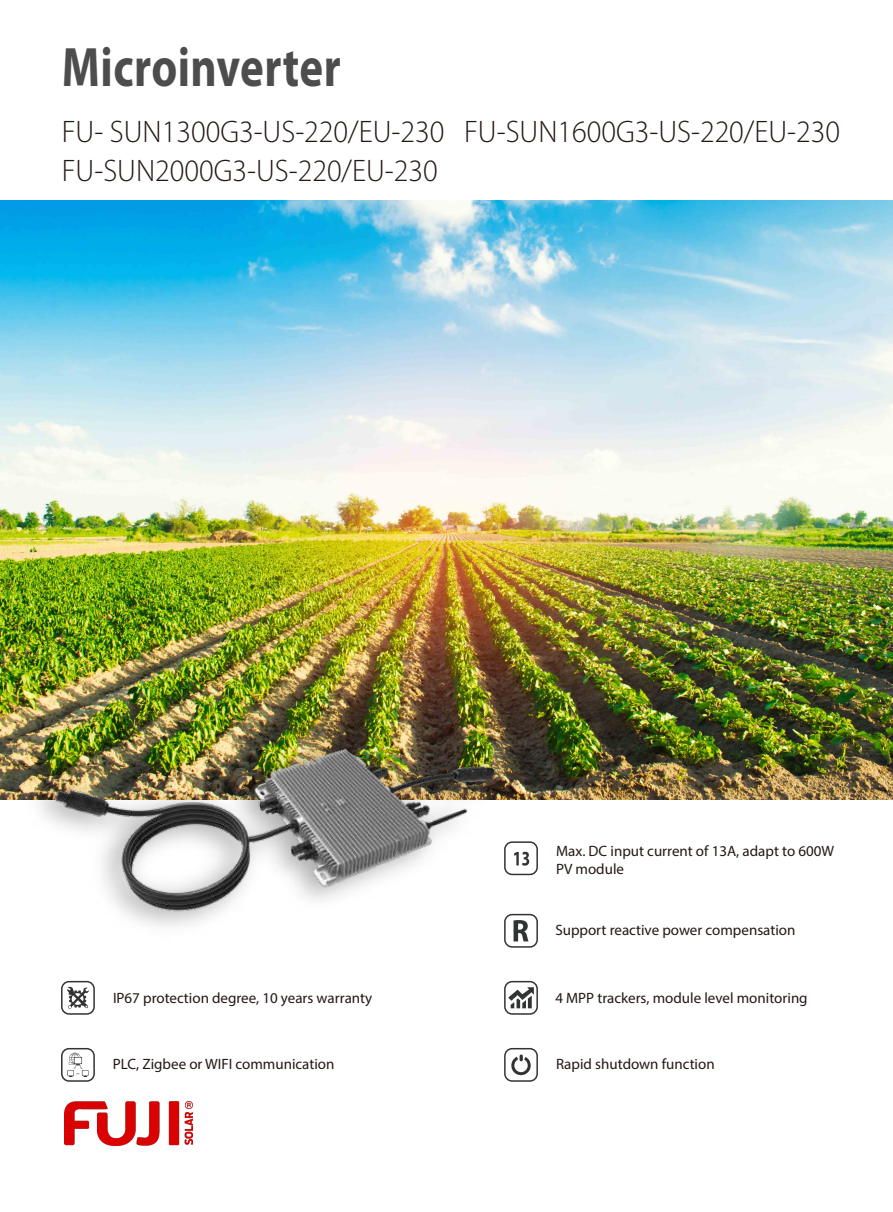
<style>
.page{position:relative;width:893px;height:1212px;background:#fff}
.page>*{position:absolute;margin:0;border:0;box-sizing:border-box;transform-origin:0 0}
.t1{font:700 55.95px "Myriad Pro";letter-spacing:.01em;color:#4d4d4d;scale:.81 1}
.t2{font:300 31.2px/39px "Myriad Pro";color:#231815;scale:.96 1}
.t3{font:15px/18px "Myriad Pro";color:#231815}
</style>
<div class="page">
<div style="left:504px;top:914px;width:34px;height:34px;border:2px solid #323333;border-radius:7px"></div>
<svg style="left:514px;top:920px;width:14px;height:21px"></svg>
<div style="left:504px;top:981px;width:34px;height:34px;border:2px solid #323333;border-radius:7px"></div>
<svg style="left:508px;top:987px;width:26px;height:21px"></svg>
<div style="left:504px;top:1048px;width:34px;height:34px;border:2px solid #323333;border-radius:7px"></div>
<svg style="left:511px;top:1054px;width:20px;height:21px"></svg>
<div style="left:61px;top:1048px;width:34px;height:34px;border:2px solid #323333;border-radius:7px"></div>
<svg style="left:67px;top:1053px;width:21px;height:24px"></svg>
<div style="left:61px;top:981px;width:34px;height:34px;border:2px solid #323333;border-radius:7px"></div>
<svg style="left:67px;top:986px;width:22px;height:23px"></svg>
<img style="left:0;top:200px;width:893px;height:599px">
<img style="left:16px;top:724px;width:498px;height:222px">
<img style="left:41px;top:729px;width:483px;height:203px">
<div style="left:504px;top:841px;width:34px;height:34px;border:2px solid #323333;border-radius:7px"></div>
<svg style="left:514px;top:852px;width:15px;height:14px"></svg>
<img style="left:65px;top:1101px;width:127px;height:44px">
<h1 class="t1" style="left:62px;top:31px;width:346px">Microinverter</h1>
<h2 class="t2" style="left:62px;top:113px;width:812px">FU- SUN1300G3-US-220/EU-230 FU-SUN1600G3-US-220/EU-230<br>FU-SUN2000G3-US-220/EU-230</h2>
<p class="t3" style="left:556px;top:841px;width:280px">Max. DC input current of 13A, adapt to 600W<br>PV module</p>
<p class="t3" style="left:113px;top:989px;width:261px">IP67 protection degree, 10 years warranty</p>
<p class="t3" style="left:555px;top:921px;width:242px">Support reactive power compensation</p>
<p class="t3" style="left:555px;top:989px;width:254px">4 MPP trackers, module level monitoring</p>
<p class="t3" style="left:113px;top:1055px;width:223px">PLC, Zigbee or WIFI communication</p>
<p class="t3" style="left:556px;top:1055px;width:160px">Rapid shutdown function</p>
</div>
